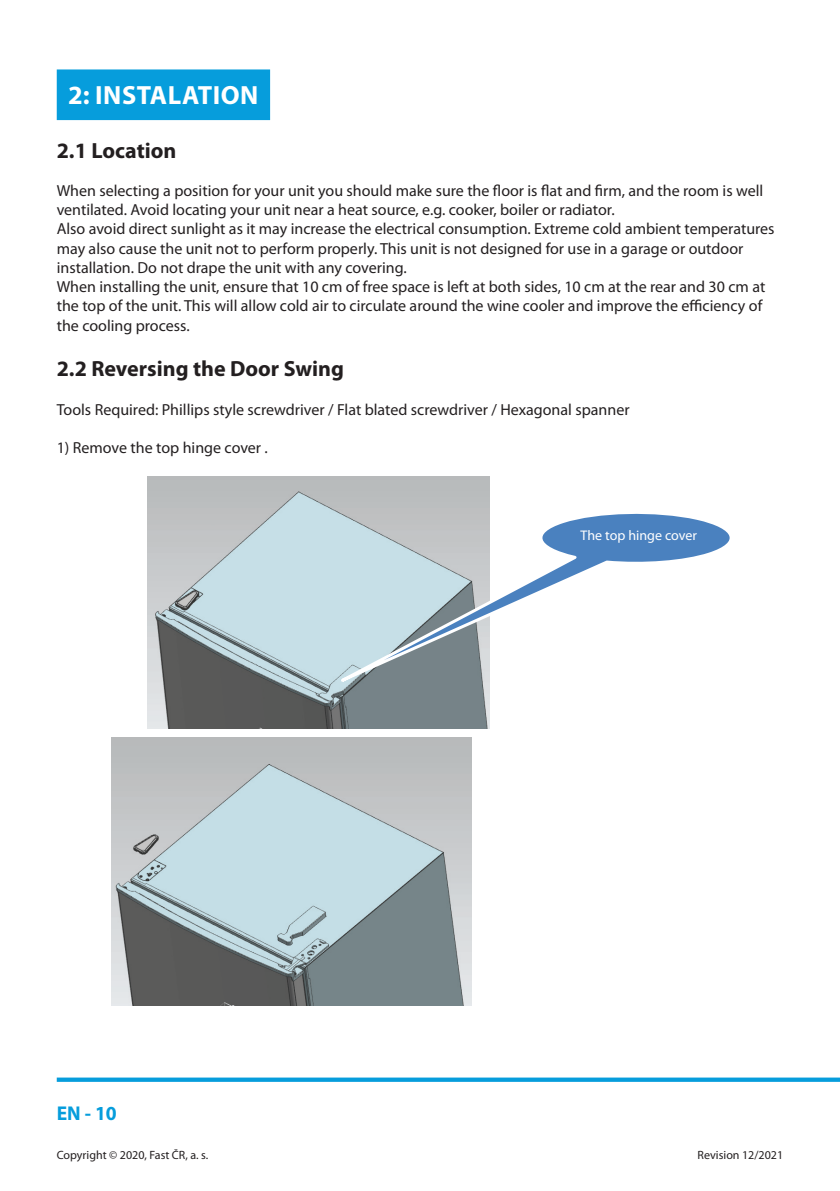
<style>
.page{position:relative;width:840px;height:1191px;background:#fff}
.page>*{position:absolute;margin:0;border:0;box-sizing:border-box;transform-origin:0 0}
.Nadpis_13_2{font:700 26.4px "Myriad Pro";letter-spacing:.02em;color:#fff}
.Podnadpis_11{font:700 22px "Myriad Pro";color:#231f20}
.t1{font:700 20px "Myriad Pro";color:#069ddc}
.Základný_8{font:16px/19.2px "Myriad Pro";color:#231f20}
.Základný_7{font:14px "Myriad Pro";color:#fff}
.t2{font:12px "Myriad Pro";color:#231f20}
</style>
<div class="page">
<svg style="left:57px;top:1077px;width:782px;height:4px;background:#29aae0"></svg>
<div style="left:57px;top:69px;width:213px;height:51px;background:#069ddc"></div>
<img style="left:147px;top:476px;width:342px;height:252px">
<img style="left:112px;top:737px;width:359px;height:268px">
<svg style="left:338px;top:507px;width:391px;height:177px"></svg>
<p class="Nadpis_13_2" style="left:68px;top:77px;width:192px">2: INSTALATION</p>
<p class="Podnadpis_11" style="left:57px;top:136px;width:121px">2.1 Location</p>
<p class="Základný_8" style="left:57px;top:181px;width:707px">When selecting a position for your unit you should make sure the floor is flat and firm, and the room is well ventilated. Avoid locating your unit near a heat source, e.g. cooker, boiler or radiator.</p>
<p class="Základný_8" style="left:57px;top:219px;width:719px">Also avoid direct sunlight as it may increase the electrical consumption. Extreme cold ambient temperatures may also cause the unit not to perform properly. This unit is not designed for use in a garage or outdoor installation. Do not drape the unit with any covering.</p>
<p class="Základný_8" style="left:57px;top:277px;width:709px">When installing the unit, ensure that 10 cm of free space is left at both sides, 10 cm at the rear and 30 cm at the top of the unit. This will allow cold air to circulate around the wine cooler and improve the efficiency of the cooling process.</p>
<p class="Podnadpis_11" style="left:57px;top:354px;width:288px">2.2 Reversing the Door Swing</p>
<p class="Základný_8" style="left:57px;top:399px;width:574px">Tools Required: Phillips style screwdriver / Flat blated screwdriver / Hexagonal spanner</p>
<p class="Základný_8" style="left:57px;top:438px;width:212px">1) Remove the top hinge cover .</p>
<p class="t1" style="left:57px;top:1099px;width:61px">EN - 10</p>
<p class="Základný_7" style="left:580px;top:527px;width:118px">The top hinge cover</p>
<p class="t2" style="left:57px;top:1147px;width:153px">Copyright © 2020, Fast ČR, a. s.</p>
<p class="t2" style="left:697px;top:1147px;width:87px">Revision 12/2021</p>
</div>
